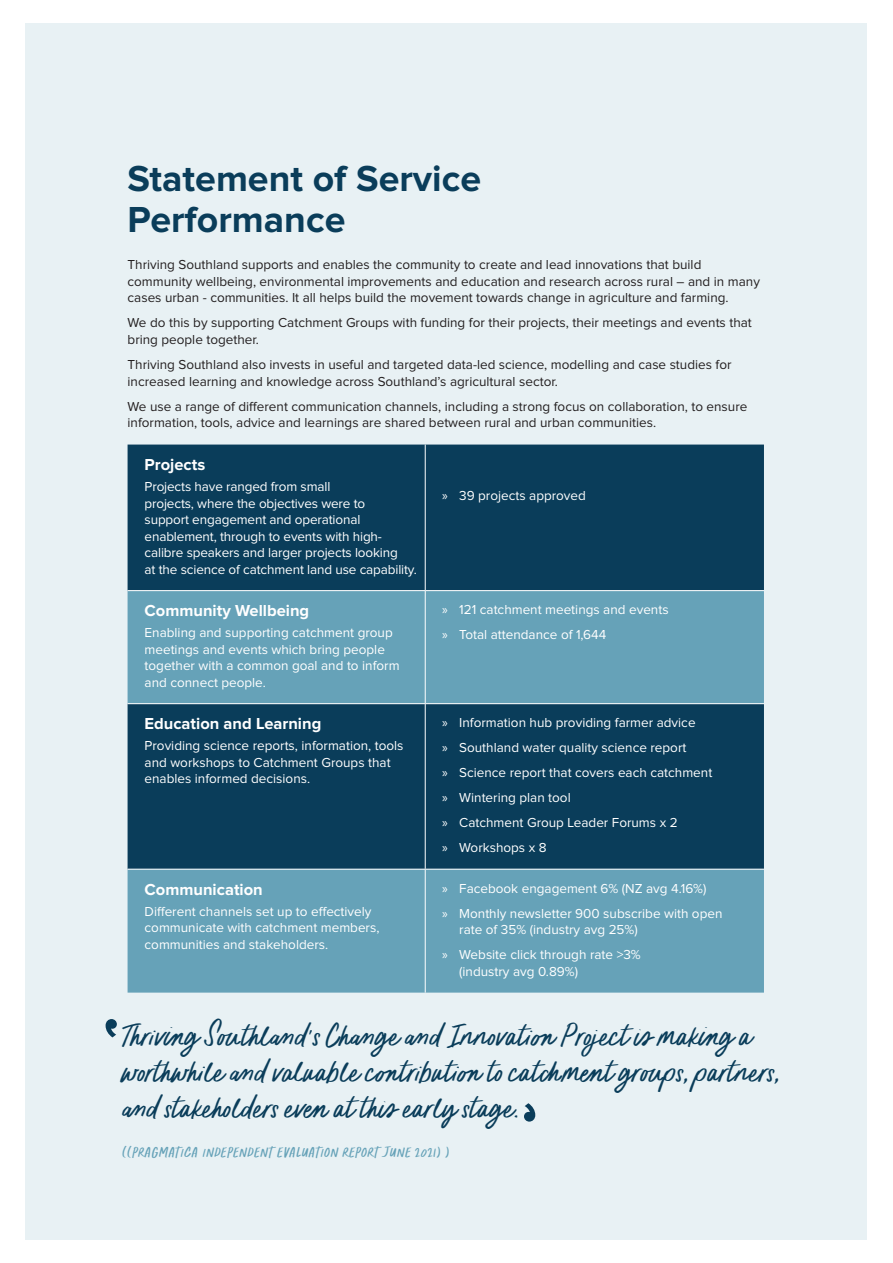
<style>
.page{position:relative;width:893px;height:1263px;background:#fff}
.page>*{position:absolute;margin:0;border:0;box-sizing:border-box;transform-origin:0 0}
.t1{font:43.5px/36px "Oranges And Lemons Script";color:#0a3d5a}
.t2{font:700 37.5px/40.5px "Proxima Nova";color:#0a3d5a}
.t3{font:22.5px "Oranges And Lemons Caps";color:#66a2b8}
.t4{font:700 16.5px "Proxima Nova";color:#fff}
.t5{font:13.5px/16.5px "Proxima Nova";color:#fff}
.t6{font:13.5px/16.5px "Proxima Nova";color:#231f20}
.s1{font-family:"Myriad Pro"}
</style>
<div class="page">
<div style="left:26px;top:23px;width:841px;height:1216px;background:#e8f1f4"></div>
<div style="left:128px;top:445px;width:636px;height:145px;background:#0a3d5a"></div>
<svg style="left:128px;top:591px;width:636px;height:401px;background:#407891"></svg>
<hr style="left:128px;top:590px;width:297px;height:1px;background:#fff">
<hr style="left:425px;top:590px;width:339px;height:1px;background:#fff">
<hr style="left:128px;top:703px;width:297px;height:1px;background:#fff">
<hr style="left:425px;top:703px;width:339px;height:1px;background:#fff">
<hr style="left:128px;top:869px;width:297px;height:1px;background:#fff">
<hr style="left:425px;top:869px;width:339px;height:1px;background:#fff">
<hr style="left:425px;top:445px;width:1px;height:145px;background:#fff">
<hr style="left:425px;top:591px;width:1px;height:112px;background:#fff">
<hr style="left:425px;top:704px;width:1px;height:165px;background:#fff">
<hr style="left:425px;top:869px;width:1px;height:123px;background:#fff">
<svg style="left:106px;top:1019px;width:11px;height:18px"></svg>
<svg style="left:524px;top:1103px;width:11px;height:18px"></svg>
<h2 class="t2" style="left:128px;top:160px;width:355px">Statement of Service<br>Performance</h2>
<p class="t6" style="left:128px;top:257px;width:634px">Thriving Southland supports and enables the community to create and lead innovations that build community wellbeing, environmental improvements and education and research across rural – and in many cases urban - communities. It all helps build the movement towards change in agriculture and farming.</p>
<p class="t6" style="left:128px;top:315px;width:626px">We do this by supporting Catchment Groups with funding for their projects, their meetings and events that bring people together.</p>
<p class="t6" style="left:128px;top:357px;width:605px">Thriving Southland also invests in useful and targeted data-led science, modelling and case studies for increased learning and knowledge across Southland’s agricultural sector.</p>
<p class="t6" style="left:128px;top:398px;width:621px">We use a range of different communication channels, including a strong focus on collaboration, to ensure information, tools, advice and learnings are shared between rural and urban communities.</p>
<p class="t4" style="left:145px;top:457px;width:62px">Projects</p>
<p class="t5" style="left:145px;top:479px;width:274px">Projects have ranged from small<br>projects, where the objectives were to<br>support engagement and operational enablement, through to events with high&shy;calibre speakers and larger projects looking<br>at the science of catchment land use capability.</p>
<p class="t5" style="left:442px;top:487px;width:145px"><span class="s1">»</span> 39 projects approved</p>
<p class="t4" style="left:145px;top:603px;width:166px">Community Wellbeing</p>
<p class="t5" style="left:145px;top:625px;width:257px">Enabling and supporting catchment group meetings and events which bring people together with a common goal and to inform and connect people.</p>
<p class="t5" style="left:442px;top:598px;width:228px;line-height:25px"><span class="s1">»</span> 121 catchment meetings and events <span class="s1">»</span> Total attendance of 1,644</p>
<p class="t4" style="left:145px;top:716px;width:178px">Education and Learning</p>
<p class="t5" style="left:145px;top:738px;width:260px">Providing science reports, information, tools and workshops to Catchment Groups that enables informed decisions.</p>
<p class="t5" style="left:442px;top:711px;width:272px;line-height:25px"><span class="s1">»</span> Information hub providing farmer advice<br><span class="s1">»</span> Southland water quality science report<br><span class="s1">»</span> Science report that covers each catchment <span class="s1">»</span> Wintering plan tool<br><span class="s1">»</span> Catchment Group Leader Forums x 2<br><span class="s1">»</span> Workshops x 8</p>
<p class="t5" style="left:442px;top:876px;width:282px;line-height:25px"><span class="s1">»</span> Facebook engagement 6% (NZ avg 4.16%)<br><span class="s1">»</span> Monthly newsletter 900 subscribe with open</p>
<p class="t5" style="left:442px;top:918px;width:200px;line-height:25px;text-align:right">rate of 35% (industry avg 25%)<br><span class="s1">»</span> Website click through rate &gt;3%</p>
<p class="t5" style="left:459px;top:963px;width:120px">(industry avg 0.89%)</p>
<h1 class="t1" style="left:122px;top:1019px;width:660px">Thriving Southland’s Change and Innovation Project is making a worthwhile and valuable contribution to catchment groups, partners, and stakeholders even at this early stage.</h1>
<h3 class="t3" style="left:122px;top:1143px;width:329px">((PRAGMATICA INDEPENDENT EVALUATION REPORT JUNE 2021) )</h3>
<p class="t4" style="left:145px;top:882px;width:120px">Communication</p>
<p class="t5" style="left:145px;top:903px;width:236px">Different channels set up to effectively communicate with catchment members, communities and stakeholders.</p>
</div>
